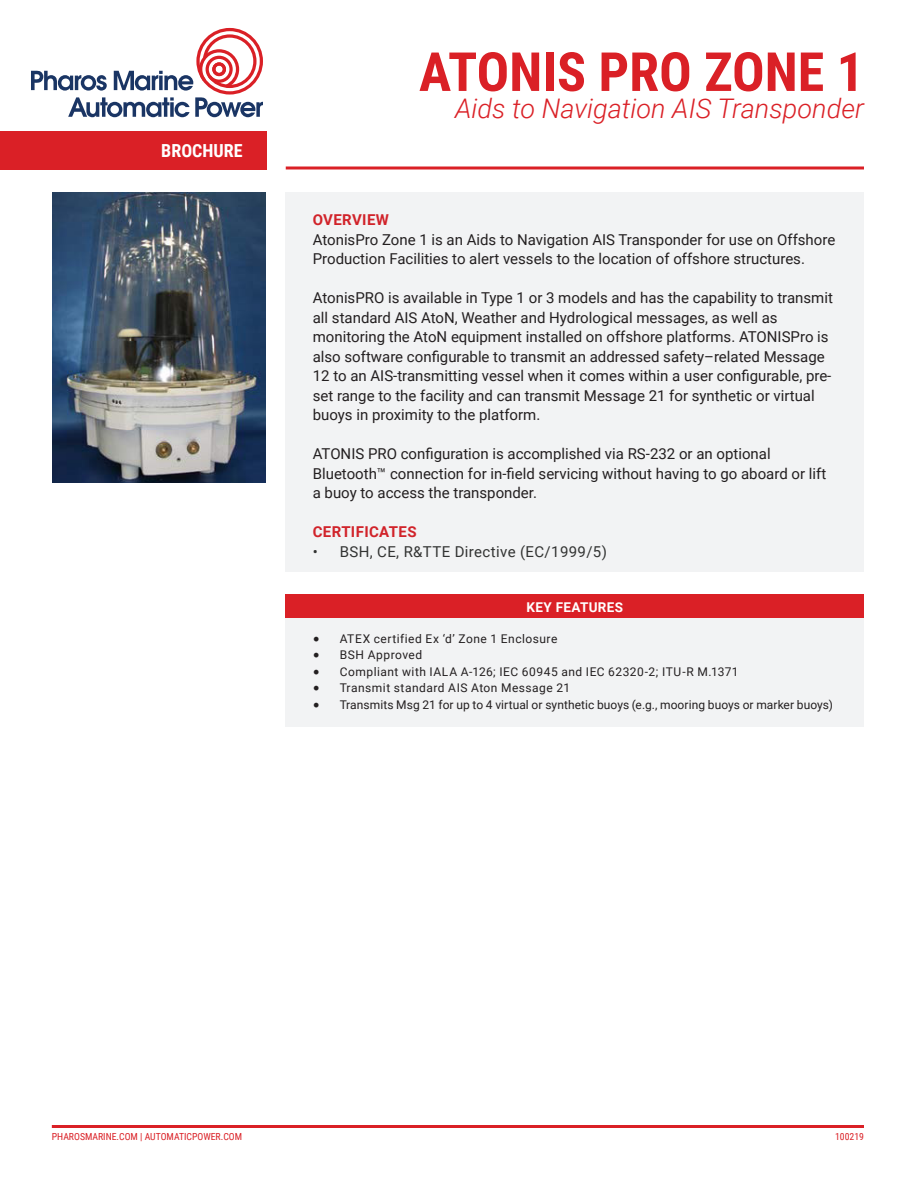
<style>
.page{position:relative;width:918px;height:1188px;background:#fff}
.page>*{position:absolute;margin:0;border:0;box-sizing:border-box;transform-origin:0 0}
.t1{font:700 54px "Roboto Condensed";color:#da2026}
.t2{font:italic 300 27px "Roboto";color:#da2026}
.t3{font:700 18px "Roboto Condensed";color:#fff}
.CERTS{font:15px/19.5px "Roboto";color:#231f20}
.t4{font:15px "Roboto";letter-spacing:.025em;color:#323332}
.Overview{font:700 15px "Roboto";letter-spacing:.025em;color:#d1232a}
.t5{font:700 13.5px "Roboto";letter-spacing:.025em;color:#fff}
.t6{font:12px "Roboto";letter-spacing:.035em;color:#231f20}
.t7{font:12px "Roboto";letter-spacing:.005em;color:#231f20}
.t8{font:9.75px "Roboto Condensed";color:#da2026}
.s1{font-family:"Minion Pro";font-size:18px}
</style>
<div class="page">
<div style="left:0;top:131px;width:267px;height:39px;background:#da2026"></div>
<svg style="left:286px;top:166px;width:578px;height:4px;background:#e3575c"></svg>
<svg style="left:31px;top:28px;width:232px;height:89px"></svg>
<hr style="left:52px;top:1125px;width:812px;height:3px;background:#da2026">
<img style="left:53px;top:193px;width:212px;height:289px">
<div style="left:286px;top:193px;width:578px;height:379px;background:#f2f3f4"></div>
<div style="left:286px;top:594px;width:578px;height:25px;background:#da2026"></div>
<div style="left:286px;top:618px;width:578px;height:109px;background:#f2f3f4"></div>
<p class="t3" style="left:161px;top:138px;width:83px">BROCHURE</p>
<p class="t1" style="left:419px;top:34px;width:447px">ATONIS PRO ZONE 1</p>
<p class="t2" style="left:455px;top:89px;width:410px">Aids to Navigation AIS Transponder</p>
<p class="Overview" style="left:313px;top:209px;width:78px">OVERVIEW</p>
<p class="CERTS" style="left:313px;top:229px;width:524px">AtonisPro Zone 1 is an Aids to Navigation AIS Transponder for use on Offshore<br>Production Facilities to alert vessels to the location of offshore structures.</p>
<p class="CERTS" style="left:313px;top:287px;width:522px">AtonisPRO is available in Type 1 or 3 models and has the capability to transmit all standard AIS AtoN, Weather and Hydrological messages, as well as monitoring the AtoN equipment installed on offshore platforms. ATONISPro is also software configurable to transmit an addressed safety–related Message 12 to an AIS-transmitting vessel when it comes within a user configurable, pre&shy;set range to the facility and can transmit Message 21 for synthetic or virtual buoys in proximity to the platform.</p>
<p class="CERTS" style="left:313px;top:443px;width:515px">ATONIS PRO configuration is accomplished via RS-232 or an optional<br>Bluetooth™ connection for in-field servicing without having to go aboard or lift a buoy to access the transponder.</p>
<p class="Overview" style="left:313px;top:521px;width:105px">CERTIFICATES</p>
<p class="t4" style="left:313px;top:541px;width:296px">• BSH, CE, R&amp;TTE Directive (EC/1999/5)</p>
<p class="t5" style="left:527px;top:597px;width:98px">KEY FEATURES</p>
<p class="t6" style="left:313px;top:630px;width:246px"><span class="s1">•</span> ATEX certified Ex ‘d’ Zone 1 Enclosure</p>
<p class="t6" style="left:313px;top:647px;width:111px"><span class="s1">•</span> BSH Approved</p>
<p class="t6" style="left:313px;top:663px;width:427px"><span class="s1">•</span> Compliant with IALA A-126; IEC 60945 and IEC 62320-2; ITU-R M.1371</p>
<p class="t6" style="left:313px;top:680px;width:259px"><span class="s1">•</span> Transmit standard AIS Aton Message 21</p>
<p class="t7" style="left:313px;top:696px;width:522px"><span class="s1">•</span> Transmits Msg 21 for up to 4 virtual or synthetic buoys (e.g., mooring buoys or marker buoys)</p>
<p class="t8" style="left:52px;top:1130px;width:192px">PHAROSMARINE.COM | AUTOMATICPOWER.COM</p>
<p class="t8" style="left:835px;top:1130px;width:30px">100219</p>
</div>
